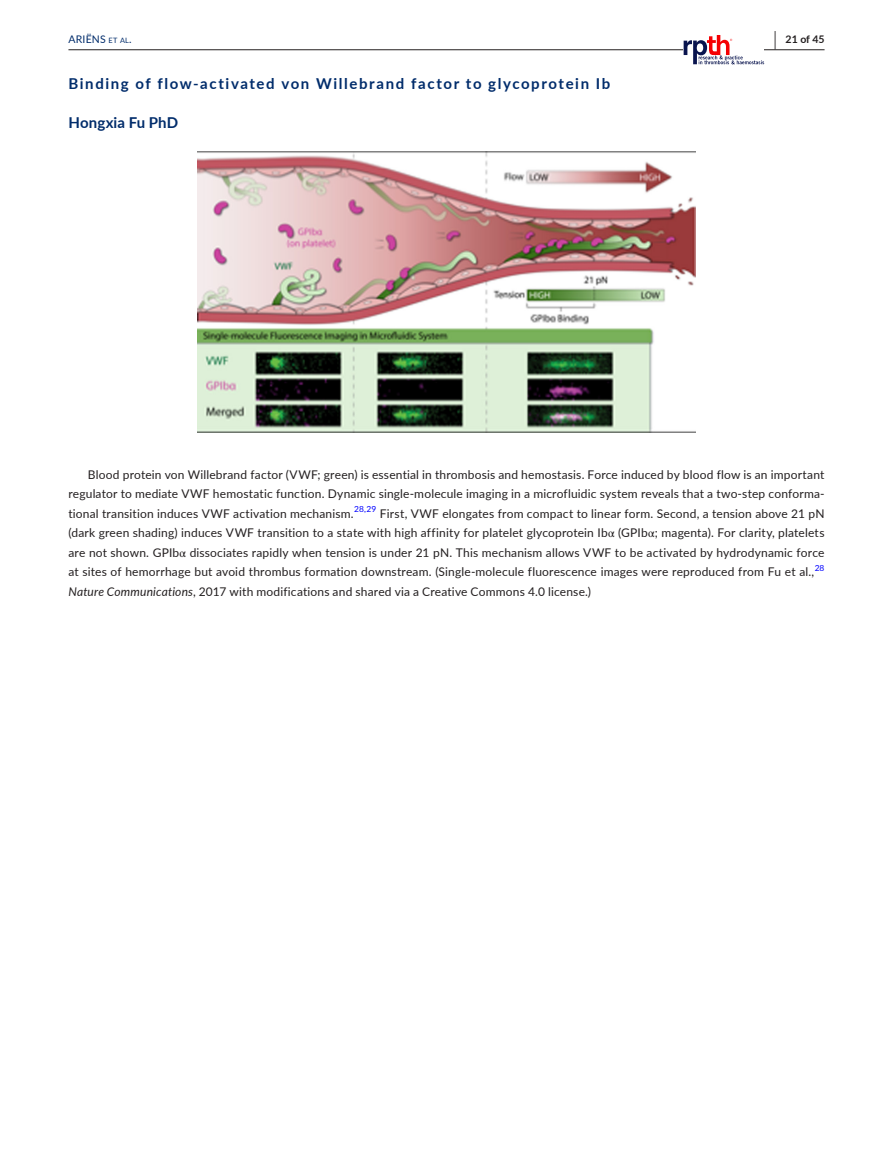
<style>
.page{position:relative;width:893px;height:1174px;background:#fff}
.page>*{position:absolute;margin:0;border:0;box-sizing:border-box;transform-origin:0 0}
.t1{font:700 15px "Lato";letter-spacing:.105em;color:#002c6b}
.t2{font:700 15px "Lato";letter-spacing:.005em;color:#002c6b}
.t3{font:12px/19.5px "Lato";letter-spacing:.015em;color:#231f20;text-align:justify}
.t4{font:10.5px "Lato";color:#002c6b}
.t5{font:700 10.5px "Lato";color:#231f20}
.t6{font:8.4px "Lato";color:#00f}
.s1{font-style:inherit}
.s2{font-size:7.35px}
.s3{font-size:19.5px}
.s4{font-family:"STIX"}
.s5{font-style:italic}
</style>
<div class="page">
<hr style="left:68px;top:49px;width:756px;height:1px;background:#231f20">
<svg style="left:684px;top:35px;width:80px;height:29px"></svg>
<img style="left:198px;top:151px;width:497px;height:282px">
<p class="t4" style="left:68px;top:33px;width:65px">ARI<span class="s1">Ë</span>NS <span class="s2">et Al</span>.</p>
<p class="t5" style="left:774px;top:31px;width:52px"><span class="s3">|</span> 21 of 45</p>
<p class="t1" style="left:68px;top:77px;width:543px">Binding of flow- activated von Willebrand factor to glycoprotein Ib</p>
<p class="t2" style="left:68px;top:116px;width:111px">Hongxia Fu PhD</p>
<p class="t3" style="left:68px;top:464px;width:758px;text-indent:19px">Blood protein von Willebrand factor (VWF; green) is essential in thrombosis and hemostasis. Force induced by blood flow is an important regulator to mediate VWF hemostatic function. Dynamic single- molecule imaging in a microfluidic system reveals that a two- step conforma&shy;tional transition induces VWF activation mechanism.</p>
<p class="t6" style="left:354px;top:505px;width:24px">28,29</p>
<p class="t3" style="left:68px;top:503px;width:758px;text-indent:311px">First, VWF elongates from compact to linear form. Second, a tension above 21 pN (dark green shading) induces VWF transition to a state with high affinity for platelet glycoprotein Ib<span class="s4">α</span> (GPIb<span class="s4">α</span>; magenta). For clarity, platelets are not shown. GPIb<span class="s4">α</span> dissociates rapidly when tension is under 21 pN. This mechanism allows VWF to be activated by hydrodynamic force at sites of hemorrhage but avoid thrombus formation downstream. (Single- molecule fluorescence images were reproduced from Fu et al.,</p>
<p class="t6" style="left:815px;top:563px;width:11px">28</p>
<p class="t3" style="left:68px;top:582px;width:524px"><span class="s5">Nature Communications</span>, 2017 with modifications and shared via a Creative Commons 4.0 license.)</p>
</div>
